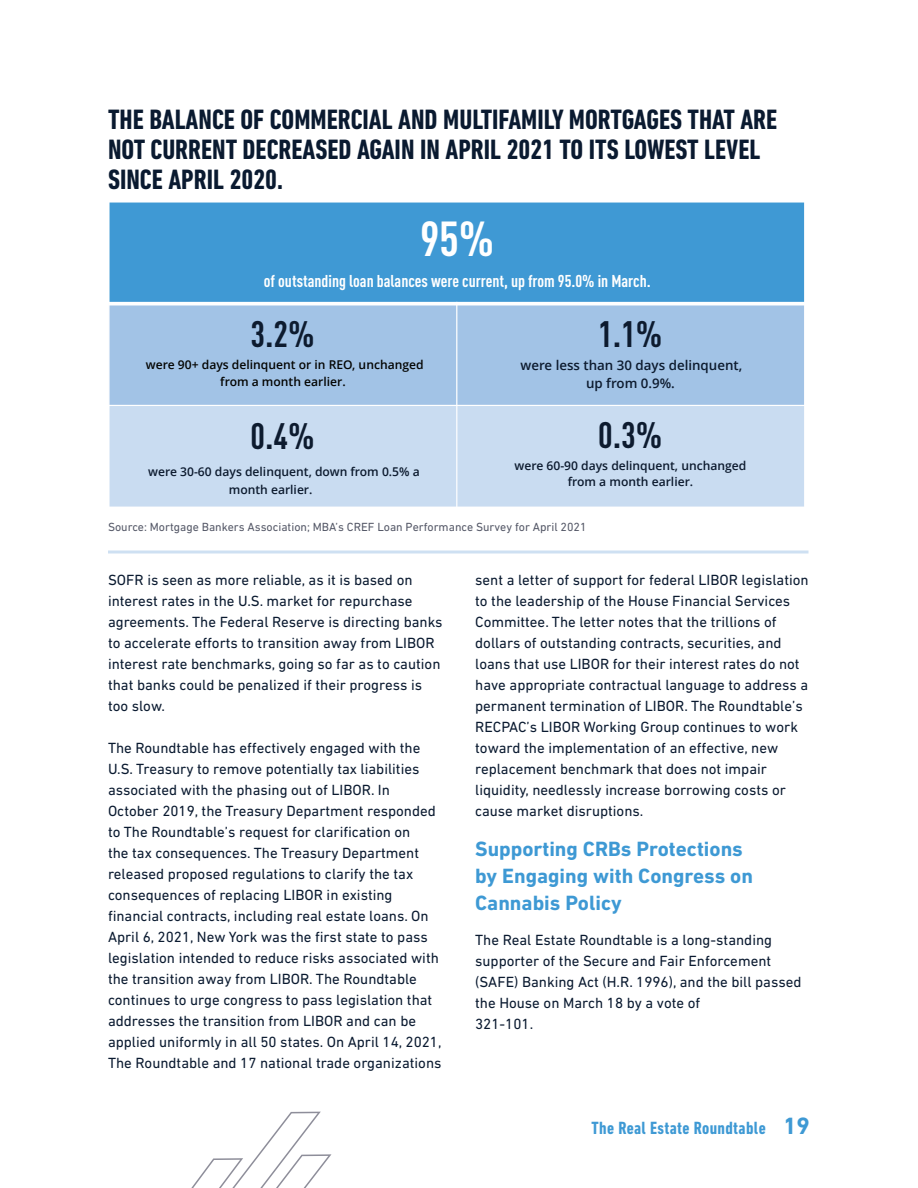
<style>
.page{position:relative;width:918px;height:1188px;background:#fff}
.page>*{position:absolute;margin:0;border:0;box-sizing:border-box;transform-origin:0 0}
.t1{font:700 condensed 48.45px "DIN Pro";color:#fff}
.t2{font:700 condensed 36.3px "DIN Pro";color:#0d1b2f}
.t3{font:700 condensed 28.5px/30px "DIN Next LT Pro";color:#0a1a30}
.t4{font:700 21px/27px "DIN Next LT Pro";color:#3e99d4}
.t5{font:700 condensed 18px "DIN Next LT Pro";letter-spacing:.02em;color:#3e99d4}
.t6{font:700 condensed 16.95px "DIN Pro";color:#fff}
.t7{font:15px/21px "DIN Next LT Pro";color:#0a1a30}
.t8{font:600 13.35px/18.1px "Open Sans";color:#0d1b2f;text-align:center}
.t9{font:600 12.15px/18.1px "Open Sans";color:#0d1b2f}
.t10{font:600 12.15px/17px "Open Sans";color:#040503;text-align:center}
.t11{font:12px "DIN Next LT Pro";color:#555968}
.s1{font-stretch:normal;font-size:24px}
</style>
<div class="page">
<div style="left:108px;top:551px;width:701px;height:3px;border:2px solid #cee0f2"></div>
<svg style="left:191px;top:1112px;width:140px;height:76px"></svg>
<div style="left:109px;top:202px;width:696px;height:102px;background:#3f99d4"></div>
<div style="left:109px;top:304px;width:348px;height:101px;background:#a2c3e6"></div>
<div style="left:457px;top:305px;width:347px;height:100px;background:#a2c3e6"></div>
<div style="left:109px;top:405px;width:696px;height:102px;background:#c9dcf1"></div>
<hr style="left:456px;top:302px;width:1px;height:206px;background:#fff">
<hr style="left:108px;top:405px;width:697px;height:1px;background:#fff">
<hr style="left:108px;top:302px;width:697px;height:3px;background:#fff">
<hr style="left:108px;top:201px;width:2px;height:307px;background:#fff">
<hr style="left:804px;top:201px;width:1px;height:307px;background:#fff">
<hr style="left:108px;top:201px;width:697px;height:2px;background:#fff">
<h3 class="t3" style="left:108px;top:106px;width:671px">THE BALANCE OF COMMERCIAL AND MULTIFAMILY MORTGAGES THAT ARE<br>NOT CURRENT DECREASED AGAIN IN APRIL 2021 TO ITS LOWEST LEVEL<br>SINCE APRIL 2020.</h3>
<h1 class="t1" style="left:420px;top:222px;width:76px">95%</h1>
<p class="t6" style="left:264px;top:275px;width:388px">of outstanding loan balances were current, up from 95.0% in March.</p>
<h2 class="t2" style="left:251px;top:321px;width:66px">3.2%</h2>
<p class="t10" style="left:146px;top:356px;width:279px">were 90+ days delinquent or in REO, unchanged from a month earlier.</p>
<h2 class="t2" style="left:598px;top:321px;width:66px">1.1%</h2>
<p class="t8" style="left:521px;top:356px;width:223px">were less than 30 days delinquent, up from 0.9%.</p>
<h2 class="t2" style="left:251px;top:423px;width:66px">0.4%</h2>
<p class="t9" style="left:229px;top:462px;width:192px;text-indent:-81px">were 30-60 days delinquent, down from 0.5% a month earlier.</p>
<h2 class="t2" style="left:598px;top:422px;width:66px">0.3%</h2>
<p class="t9" style="left:515px;top:456px;width:233px;line-height:17px;text-align:center">were 60-90 days delinquent, unchanged from a month earlier.</p>
<p class="t11" style="left:108px;top:522px;width:480px">Source: Mortgage Bankers Association; MBA’s CREF Loan Performance Survey for April 2021</p>
<p class="t7" style="left:108px;top:570px;width:336px">SOFR is seen as more reliable, as it is based on interest rates in the U.S. market for repurchase agreements. The Federal Reserve is directing banks to accelerate efforts to transition away from LIBOR interest rate benchmarks, going so far as to caution that banks could be penalized if their progress is too slow.</p>
<p class="t7" style="left:108px;top:738px;width:335px">The Roundtable has effectively engaged with the U.S. Treasury to remove potentially tax liabilities associated with the phasing out of LIBOR. In October 2019, the Treasury Department responded to The Roundtable’s request for clarification on<br>the tax consequences. The Treasury Department released proposed regulations to clarify the tax consequences of replacing LIBOR in existing financial contracts, including real estate loans. On April 6, 2021, New York was the first state to pass legislation intended to reduce risks associated with the transition away from LIBOR. The Roundtable continues to urge congress to pass legislation that addresses the transition from LIBOR and can be applied uniformly in all 50 states. On April 14, 2021, The Roundtable and 17 national trade organizations</p>
<p class="t7" style="left:475px;top:570px;width:335px">sent a letter of support for federal LIBOR legislation to the leadership of the House Financial Services Committee. The letter notes that the trillions of dollars of outstanding contracts, securities, and loans that use LIBOR for their interest rates do not have appropriate contractual language to address a permanent termination of LIBOR. The Roundtable’s RECPAC’s LIBOR Working Group continues to work toward the implementation of an effective, new replacement benchmark that does not impair liquidity, needlessly increase borrowing costs or cause market disruptions.</p>
<h3 class="t4" style="left:475px;top:837px;width:279px">Supporting CRBs Protections by Engaging with Congress on<br>Cannabis Policy</h3>
<p class="t7" style="left:475px;top:930px;width:328px">The Real Estate Roundtable is a long-standing supporter of the Secure and Fair Enforcement (SAFE) Banking Act (H.R. 1996), and the bill passed the House on March 18 by a vote of<br>321-101.</p>
<p class="t5" style="left:592px;top:1121px;width:220px">The Real Estate Roundtable <span class="s1">19</span></p>
</div>
